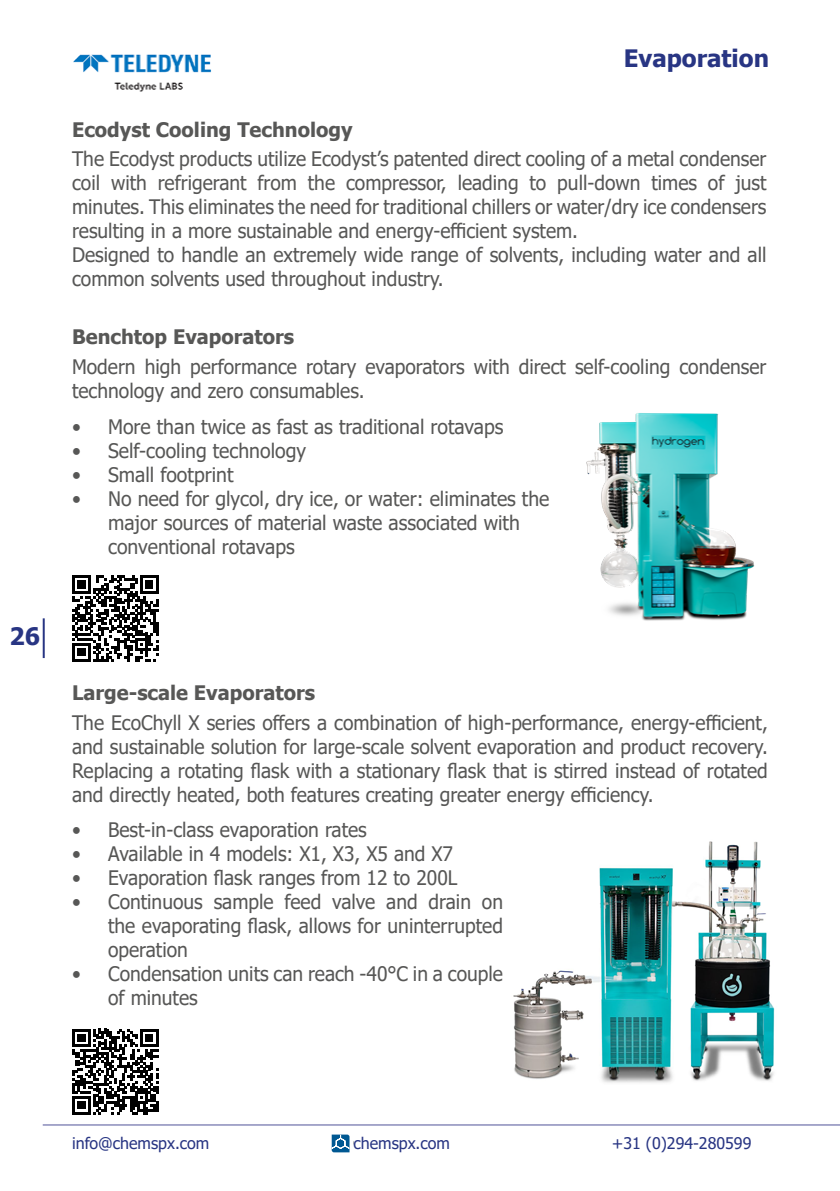
<style>
.page{position:relative;width:840px;height:1191px;background:#fff}
.page>*{position:absolute;margin:0;border:0;box-sizing:border-box;transform-origin:0 0}
.page_title{font:700 24px "Tahoma";color:#283583}
.t1{font:20px/24px "Tahoma";color:#575756;text-align:justify;scale:.96 1}
.t2{font:20px/24px "Tahoma";color:#575756}
.Title_in_A5_brochure{font:700 20px "Tahoma";color:#575756}
.t3{font:16px "Tahoma";color:#283583}
</style>
<div class="page">
<hr style="left:43px;top:618px;width:2px;height:40px;background:#283583">
<hr style="left:43px;top:1124px;width:796px;height:1px;background:#505398">
<svg style="left:331px;top:1134px;width:18px;height:18px"></svg>
<img style="left:73px;top:54px;width:139px;height:38px">
<img style="left:586px;top:413px;width:169px;height:208px">
<img style="left:513px;top:841px;width:262px;height:242px">
<svg style="left:72px;top:575px;width:86px;height:86px"></svg>
<svg style="left:72px;top:1028px;width:86px;height:86px"></svg>
<p class="page_title" style="left:9px;top:619px;width:32px">26</p>
<p class="page_title" style="left:623px;top:41px;width:147px">Evaporation</p>
<p class="Title_in_A5_brochure" style="left:72px;top:115px;width:282px">Ecodyst Cooling Technology</p>
<p class="t1" style="left:72px;top:148px;width:724px">The Ecodyst products utilize Ecodyst’s patented direct cooling of a metal condenser coil with refrigerant from the compressor, leading to pull-down times of just minutes. This eliminates the need for traditional chillers or water/dry ice condensers resulting in a more sustainable and energy-efficient system.</p>
<p class="t1" style="left:72px;top:244px;width:724px">Designed to handle an extremely wide range of solvents, including water and all common solvents used throughout industry.</p>
<p class="Title_in_A5_brochure" style="left:72px;top:323px;width:223px">Benchtop Evaporators</p>
<p class="t1" style="left:72px;top:355px;width:724px">Modern high performance rotary evaporators with direct self-cooling condenser technology and zero consumables.</p>
<p class="t2" style="left:72px;top:415px;width:432px">• More than twice as fast as traditional rotavaps</p>
<p class="t2" style="left:72px;top:439px;width:235px">• Self-cooling technology</p>
<p class="t2" style="left:72px;top:463px;width:163px">• Small footprint</p>
<p class="t2" style="left:108px;top:487px;width:442px;text-indent:-36px">• No need for glycol, dry ice, or water: eliminates the major sources of material waste associated with conventional rotavaps</p>
<p class="Title_in_A5_brochure" style="left:72px;top:679px;width:244px">Large-scale Evaporators</p>
<p class="t1" style="left:72px;top:711px;width:726px">The EcoChyll X series offers a combination of high-performance, energy-efficient, and sustainable solution for large-scale solvent evaporation and product recovery.<br>Replacing a rotating flask with a stationary flask that is stirred instead of rotated and directly heated, both features creating greater energy efficiency.</p>
<p class="t1" style="left:72px;top:819px;width:308px">• Best-in-class evaporation rates</p>
<p class="t1" style="left:72px;top:843px;width:398px">• Available in 4 models: X1, X3, X5 and X7</p>
<p class="t1" style="left:72px;top:867px;width:403px">• Evaporation flask ranges from 12 to 200L</p>
<p class="t1" style="left:108px;top:891px;width:412px;text-indent:-36px">• Continuous sample feed valve and drain on the evaporating flask, allows for uninterrupted operation</p>
<p class="t1" style="left:108px;top:963px;width:412px;text-indent:-36px">• Condensation units can reach -40°C in a couple of minutes</p>
<p class="t3" style="left:72px;top:1132px;width:139px">info@chemspx.com</p>
<p class="t3" style="left:353px;top:1132px;width:98px">chemspx.com</p>
<p class="t3" style="left:611px;top:1132px;width:141px">+31 (0)294-280599</p>
</div>
